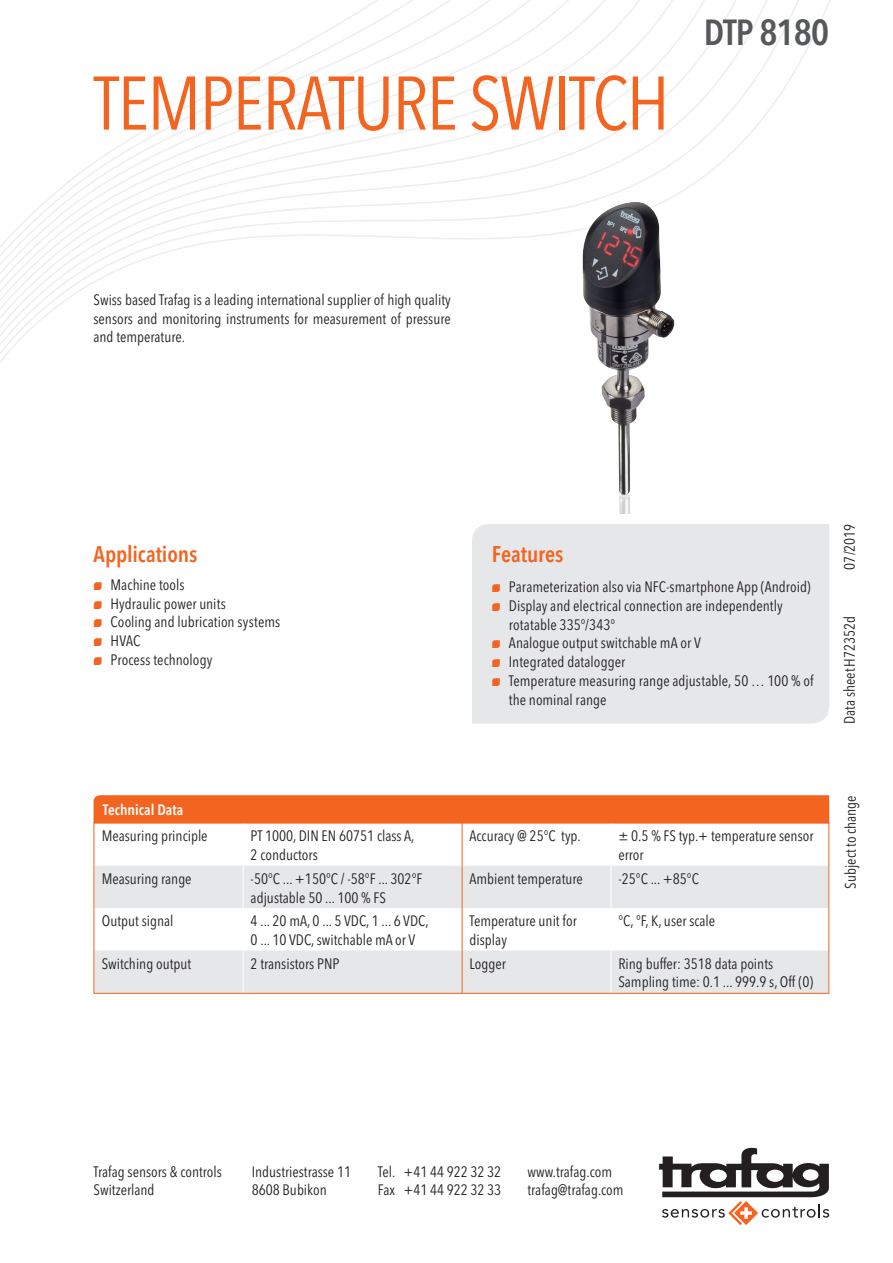
<style>
.page{position:relative;width:893px;height:1263px;background:#fff}
.page>*{position:absolute;margin:0;border:0;box-sizing:border-box;transform-origin:0 0}
.t1{font:condensed 75px "Avenir Next LT Pro";letter-spacing:-.02em;color:#f36421}
.t2{font:600 condensed 36px "Avenir Next LT Pro";letter-spacing:-.02em;color:#57585a}
.t3{font:600 condensed 22.5px "Avenir Next LT Pro";letter-spacing:-.005em;color:#f36421}
.t4{font:condensed 15px/18.8px "Avenir Next LT Pro";color:#231f20}
.t5{font:600 condensed 15px "Avenir Next LT Pro";color:#fff}
.s1{font-family:"Trafag Pictos";font-stretch:normal;font-size:10.5px;color:#f36421}
</style>
<div class="page">
<svg style="left:659px;top:1148px;width:170px;height:77px"></svg>
<svg style="left:0;top:0;width:830px;height:363px"></svg>
<div style="left:472px;top:524px;width:357px;height:199px;background:#e6e7e9"></div>
<div style="left:94px;top:795px;width:735px;height:27px;background:#f36421"></div>
<svg style="left:96px;top:866px;width:731px;height:126px;fill:#e6e7e9"></svg>
<hr style="left:243px;top:866px;width:1px;height:42px;background:#fff">
<hr style="left:611px;top:866px;width:1px;height:42px;background:#fff">
<hr style="left:243px;top:908px;width:1px;height:42px;background:#fff">
<hr style="left:611px;top:908px;width:1px;height:42px;background:#fff">
<hr style="left:243px;top:950px;width:1px;height:43px;background:#fff">
<hr style="left:611px;top:950px;width:1px;height:43px;background:#fff">
<hr style="left:462px;top:823px;width:1px;height:43px;background:#f36421">
<hr style="left:462px;top:866px;width:1px;height:42px;background:#f36421">
<hr style="left:462px;top:908px;width:1px;height:42px;background:#f36421">
<hr style="left:462px;top:950px;width:1px;height:43px;background:#f36421">
<div style="left:94px;top:822px;width:735px;height:172px;border:1px solid #f36421"></div>
<img style="left:471px;top:200px;width:330px;height:314px">
<h1 class="t1" style="left:94px;top:58px;width:578px">TEMPERATURE SWITCH</h1>
<h2 class="t2" style="left:704px;top:10px;width:127px">DTP 8180</h2>
<p class="t4" style="left:94px;top:290px;width:359px;text-align:justify">Swiss based Trafag is a leading international supplier of high quality sensors and monitoring instruments for measurement of pressure and temperature.</p>
<h3 class="t3" style="left:94px;top:540px;width:105px">Applications</h3>
<p class="t4" style="left:94px;top:575px;width:188px"><span class="s1">N</span> Machine tools<br><span class="s1">N</span> Hydraulic power units<br><span class="s1">N</span> Cooling and lubrication systems<br><span class="s1">N</span> HVAC<br><span class="s1">N</span> Process technology</p>
<h3 class="t3" style="left:492px;top:541px;width:73px">Features</h3>
<p class="t4" style="left:492px;top:577px;width:320px"><span class="s1">N</span> Parameterization also via NFC-smartphone App (Android)</p>
<p class="t4" style="left:492px;top:596px;width:292px"><span class="s1">N</span> Display and electrical connection are independently</p>
<p class="t4" style="left:509px;top:615px;width:108px">rotatable 335°/343°</p>
<p class="t4" style="left:492px;top:634px;width:211px"><span class="s1">N</span> Analogue output switchable mA or V</p>
<p class="t4" style="left:492px;top:652px;width:135px"><span class="s1">N</span> Integrated datalogger</p>
<p class="t4" style="left:492px;top:671px;width:323px"><span class="s1">N</span> Temperature measuring range adjustable, 50 … 100 % of</p>
<p class="t4" style="left:509px;top:690px;width:99px">the nominal range</p>
<p class="t5" style="left:103px;top:800px;width:82px">Technical Data</p>
<p class="t4" style="left:102px;top:827px;width:107px">Measuring principle</p>
<p class="t4" style="left:251px;top:827px;width:165px">PT 1000, DIN EN 60751 class A,<br>2 conductors</p>
<p class="t4" style="left:470px;top:827px;width:113px">Accuracy @ 25°C typ.</p>
<p class="t4" style="left:618px;top:827px;width:197px">± 0.5 % FS typ.+ temperature sensor error</p>
<p class="t4" style="left:102px;top:869px;width:91px">Measuring range</p>
<p class="t4" style="left:251px;top:869px;width:173px">-50°C ... +150°C / -58°F ... 302°F adjustable 50 ... 100 % FS</p>
<p class="t4" style="left:470px;top:869px;width:115px">Ambient temperature</p>
<p class="t4" style="left:618px;top:869px;width:82px">-25°C ... +85°C</p>
<p class="t4" style="left:102px;top:911px;width:73px">Output signal</p>
<p class="t4" style="left:251px;top:911px;width:180px">4 ... 20 mA, 0 ... 5 VDC, 1 ... 6 VDC,<br>0 ... 10 VDC, switchable mA or V</p>
<p class="t4" style="left:470px;top:911px;width:109px">Temperature unit for display</p>
<p class="t4" style="left:618px;top:911px;width:98px">°C, °F, K, user scale</p>
<p class="t4" style="left:102px;top:954px;width:91px">Switching output</p>
<p class="t4" style="left:251px;top:954px;width:90px">2 transistors PNP</p>
<p class="t4" style="left:470px;top:954px;width:38px">Logger</p>
<p class="t4" style="left:618px;top:954px;width:196px">Ring buffer: 3518 data points<br>Sampling time: 0.1 ... 999.9 s, Off (0)</p>
<p class="t4" style="left:840px;top:570px;width:48px;rotate:-90deg">07/2019</p>
<p class="t4" style="left:840px;top:724px;width:109px;rotate:-90deg">Data sheetH72352d</p>
<p class="t4" style="left:841px;top:889px;width:95px;rotate:-90deg">Subject to change</p>
<p class="t4" style="left:94px;top:1162px;width:130px">Trafag sensors &amp; controls<br>Switzerland</p>
<p class="t4" style="left:252px;top:1162px;width:101px">Industriestrasse 11<br>8608 Bubikon</p>
<p class="t4" style="left:378px;top:1162px;width:125px">Tel. +41 44 922 32 32<br>Fax +41 44 922 32 33</p>
<p class="t4" style="left:528px;top:1162px;width:98px">www.trafag.com trafag@trafag.com</p>
</div>
